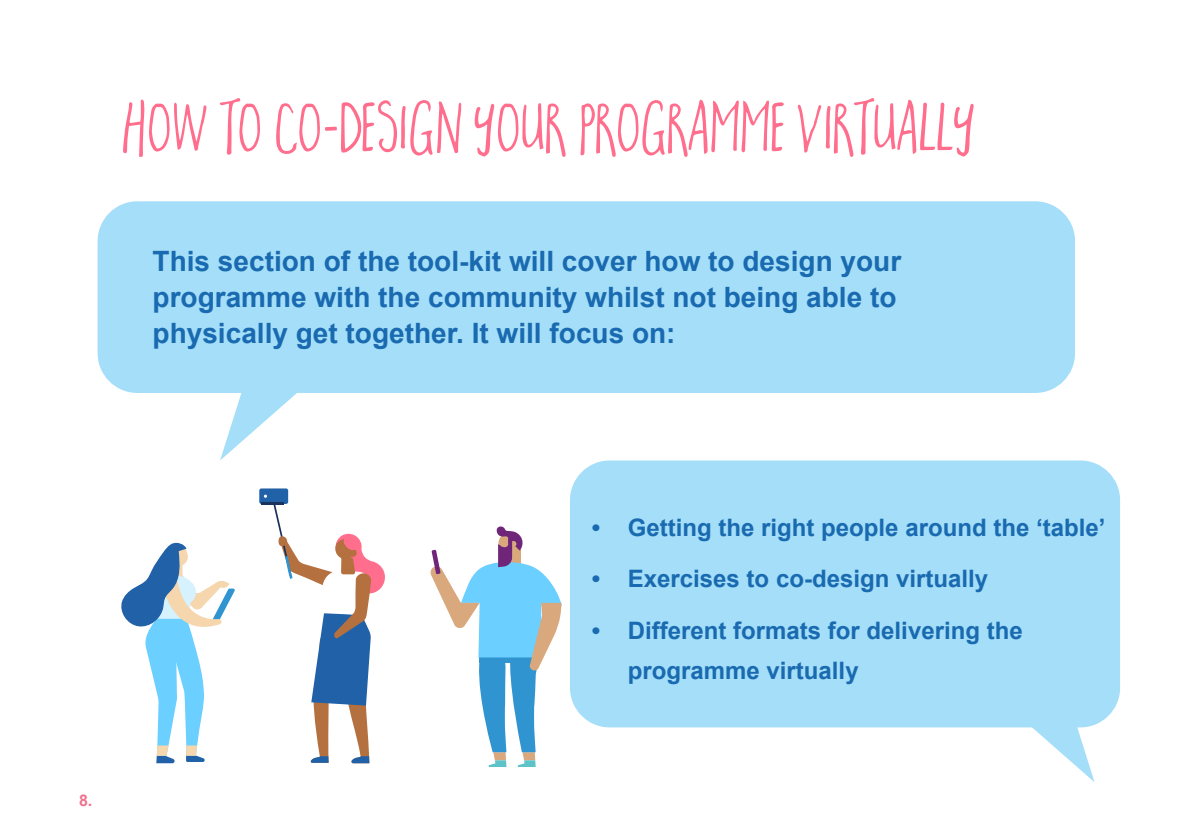
<style>
.page{position:relative;width:1191px;height:840px;background:#fff}
.page>*{position:absolute;margin:0;border:0;box-sizing:border-box;transform-origin:0 0}
.t1{font:60px "Super Fantastic";color:#ff6e8c}
.t2{font:700 28px/36px "Arial";color:#196ab0}
.t3{font:700 24px/40px "Arial";color:#196ab0}
.t4{font:700 16px "Arial";color:#f1708c}
</style>
<div class="page">
<div style="left:570px;top:460px;width:550px;height:267px;background:#a4def8;border-radius:40px"></div>
<div style="left:98px;top:201px;width:977px;height:192px;background:#a4def8;border-radius:40px"></div>
<svg style="left:220px;top:393px;width:77px;height:67px"></svg>
<svg style="left:1006px;top:725px;width:88px;height:56px"></svg>
<svg style="left:430px;top:526px;width:132px;height:241px"></svg>
<div style="left:259px;top:488px;width:29px;height:15px;background:#2161a8;border-radius:2px"></div>
<hr style="left:261px;top:502px;width:23px;height:3px;background:#1a335c">
<svg style="left:264px;top:494px;width:121px;height:268px"></svg>
<svg style="left:121px;top:542px;width:114px;height:220px"></svg>
<p class="t1" style="left:122px;top:95px;width:855px">How to co-design your programme virtually</p>
<p class="t2" style="left:153px;top:243px;width:750px">This section of the tool-kit will cover how to design your programme with the community whilst not being able to physically get together. It will focus on:</p>
<p class="t4" style="left:79px;top:789px;width:15px">8.</p>
<p class="t3" style="left:592px;top:508px;width:515px">• Getting the right people around the ‘table’</p>
<p class="t3" style="left:592px;top:559px;width:398px">• Exercises to co-design virtually</p>
<p class="t3" style="left:628px;top:610px;width:396px;text-indent:-36px">• Different formats for delivering the programme virtually</p>
</div>
